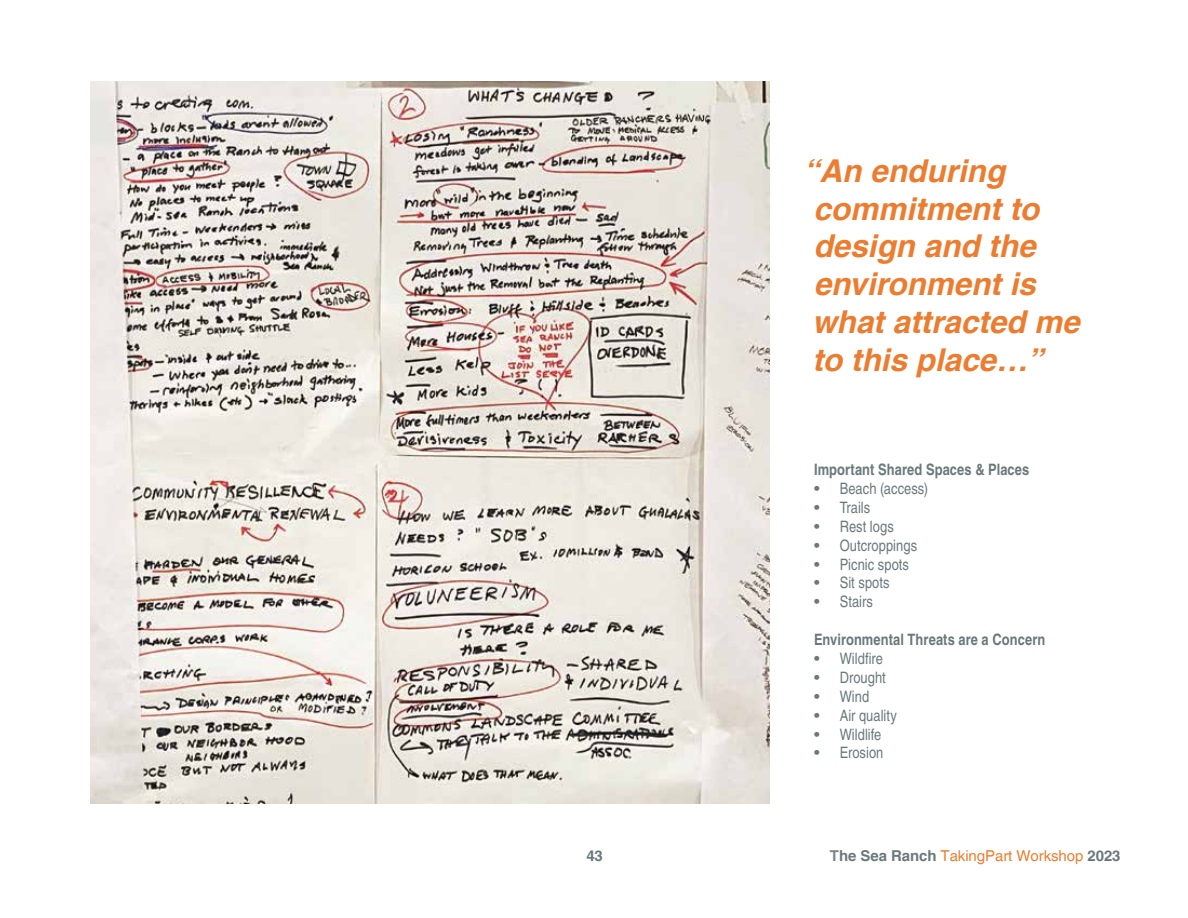
<style>
.page{position:relative;width:1188px;height:918px;background:#fff}
.page>*{position:absolute;margin:0;border:0;box-sizing:border-box;transform-origin:0 0}
.t1{font:italic 700 31.5px/37.8px "Helvetica LT Com";color:#ec7d30}
.t2{font:condensed 15.75px "Helvetica LT Pro";letter-spacing:.005em;color:#6a787b}
.t3{font:700 condensed 15.75px "Helvetica LT Std";letter-spacing:.005em;color:#6a787b}
.t4{font:15px "Helvetica LT Com";letter-spacing:-.005em;color:#ec7d30}
.t5{font:700 15px "Helvetica LT Com";color:#6a787b}
.s1{font-family:"Helvetica LT Com";font-stretch:normal}
.s2{font-weight:700;color:#7b8687}
.s3{font-weight:700;color:#6a787b}
</style>
<div class="page">
<img style="left:91px;top:81px;width:678px;height:722px">
<h1 class="t1" style="left:804px;top:152px;width:277px">“An enduring commitment to design and the environment is what attracted me to this place…”</h1>
<p class="t3" style="left:814px;top:460px;width:217px">Important Shared Spaces &amp; Places</p>
<p class="t2" style="left:814px;top:479px;width:116px"><span class="s1">•</span> Beach (access)</p>
<p class="t2" style="left:814px;top:498px;width:58px"><span class="s1">•</span> Trails</p>
<p class="t2" style="left:814px;top:517px;width:81px"><span class="s1">•</span> Rest logs</p>
<p class="t2" style="left:814px;top:536px;width:105px"><span class="s1">•</span> Outcroppings</p>
<p class="t2" style="left:814px;top:555px;width:97px"><span class="s1">•</span> Picnic spots</p>
<p class="t2" style="left:814px;top:573px;width:77px"><span class="s1">•</span> Sit spots</p>
<p class="t2" style="left:814px;top:592px;width:60px"><span class="s1">•</span> Stairs</p>
<p class="t3" style="left:814px;top:630px;width:233px">Environmental Threats are a Concern</p>
<p class="t2" style="left:814px;top:649px;width:71px"><span class="s1">•</span> Wildfire</p>
<p class="t2" style="left:814px;top:668px;width:73px"><span class="s1">•</span> Drought</p>
<p class="t2" style="left:814px;top:687px;width:57px"><span class="s1">•</span> Wind</p>
<p class="t2" style="left:814px;top:706px;width:84px"><span class="s1">•</span> Air quality</p>
<p class="t2" style="left:814px;top:725px;width:69px"><span class="s1">•</span> Wildlife</p>
<p class="t2" style="left:814px;top:743px;width:71px"><span class="s1">•</span> Erosion</p>
<p class="t5" style="left:586px;top:847px;width:18px">43</p>
<p class="t4" style="left:830px;top:847px;width:292px"><span class="s2">T</span><span class="s3">he Sea Ranch</span> TakingPart Workshop <span class="s3">2023</span></p>
</div>
